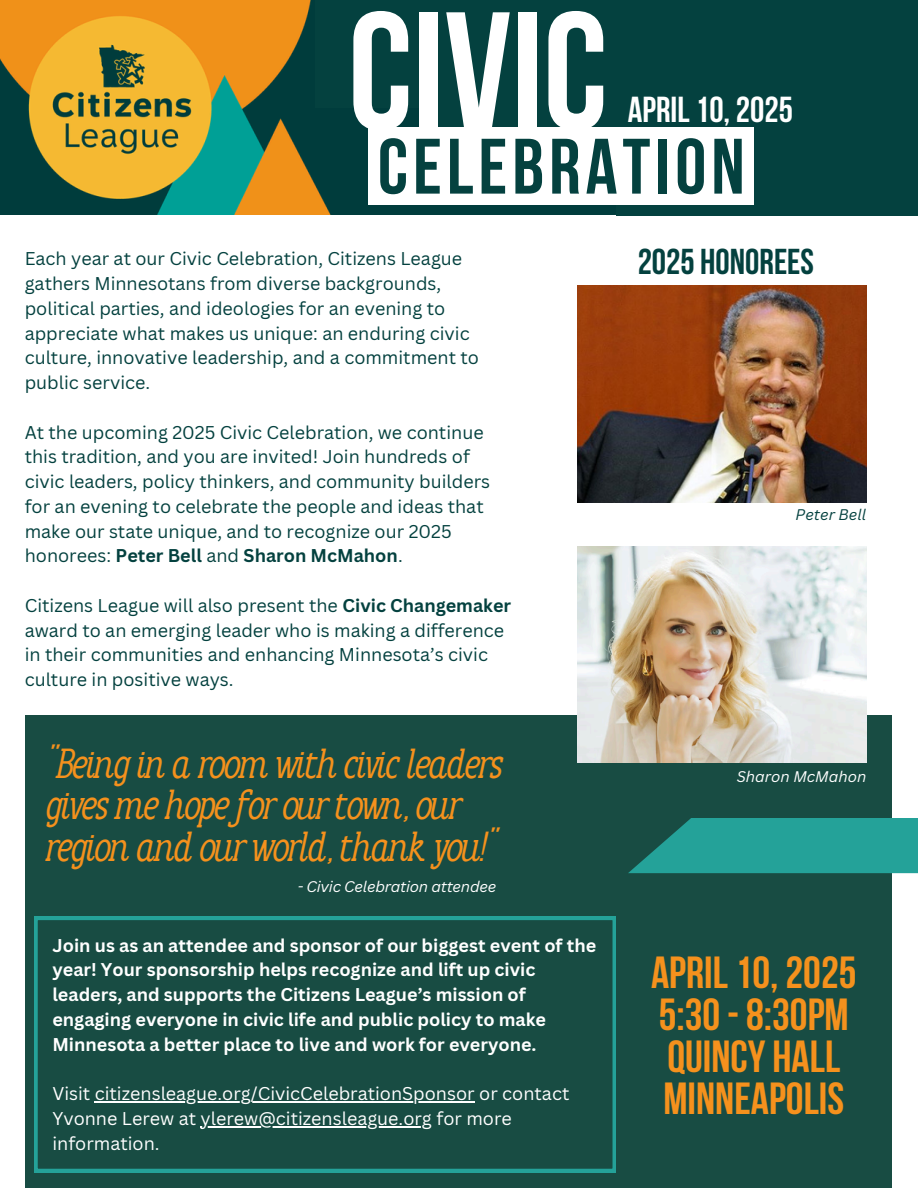
<style>
.page{position:relative;width:918px;height:1188px;background:#fff}
.page>*{position:absolute;margin:0;border:0;box-sizing:border-box;transform-origin:0 0}
.t1{font:700 167.1px "Bebas Neue";color:#fff}
.t2{font:700 78.3px "Bebas Neue";letter-spacing:.065em;color:#04413f}
.t3{font:700 44.85px/41.8px "Bebas Neue";color:#f5911d}
.t4{font:italic 42px/41.7px "Anicon Slab";letter-spacing:-.025em;color:#f5911d}
.t5{font:700 36px "Bebas Neue";color:#fff}
.t6{font:36px "Bebas Neue";color:#04413f}
.t7{font:18px/24.8px "Canva Sans";color:#04413f}
.t8{font:700 18px/24.8px "Canva Sans";color:#fff}
.t9{font:18px "Canva Sans";color:#fff}
.t10{font:italic 15px "Canva Sans";letter-spacing:-.015em;color:#fff}
.t11{font:italic 15px "Canva Sans";color:#04413f}
.s1{font-weight:700}
</style>
<div class="page">
<div style="left:25px;top:716px;width:866px;height:472px;background:#184c43"></div>
<img style="left:578px;top:546px;width:289px;height:216px">
<img style="left:578px;top:285px;width:289px;height:217px">
<img style="left:0;top:0;width:616px;height:215px">
<div style="left:316px;top:0;width:323px;height:108px;background:#04413f"></div>
<div style="left:433px;top:108px;width:205px;height:96px;background:#04413f"></div>
<div style="left:616px;top:0;width:302px;height:215px;background:#04413f"></div>
<div style="left:368px;top:128px;width:386px;height:77px;background:#fff"></div>
<svg style="left:34px;top:917px;width:582px;height:255px"></svg>
<svg style="left:628px;top:818px;width:290px;height:55px;background:#22988f"></svg>
<hr style="left:95px;top:1101px;width:380px;height:1px;background:#fff">
<hr style="left:201px;top:1126px;width:231px;height:1px;background:#fff">
<p class="t1" style="left:348px;top:4px;width:261px">CIVIC</p>
<h5 class="t2" style="left:378px;top:135px;width:368px">CELEBRATION</h5>
<h6 class="t5" style="left:628px;top:95px;width:167px">APRIL 10, 2025</h6>
<p class="t7" style="left:25px;top:246px;width:456px">Each year at our Civic Celebration, Citizens League gathers Minnesotans from diverse backgrounds, political parties, and ideologies for an evening to appreciate what makes us unique: an enduring civic culture, innovative leadership, and a commitment to public service.</p>
<p class="t7" style="left:25px;top:419px;width:467px">At the upcoming 2025 Civic Celebration, we continue this tradition, and you are invited! Join hundreds of civic leaders, policy thinkers, and community builders for an evening to celebrate the people and ideas that make our state unique, and to recognize our 2025 honorees: <span class="s1">Peter Bell</span> and <span class="s1">Sharon McMahon</span>.</p>
<p class="t7" style="left:25px;top:593px;width:488px">Citizens League will also present the <span class="s1">Civic Changemaker </span>award to an emerging leader who is making a difference in their communities and enhancing Minnesota’s civic culture in positive ways.</p>
<h2 class="t4" style="left:47px;top:743px;width:458px">"Being in a room with civic leaders gives me hopefor our town, our region and our world, thank you!"</h2>
<h1 class="t10" style="left:298px;top:876px;width:200px">- Civic Celebration attendee</h1>
<p class="t8" style="left:52px;top:932px;width:545px">Join us as an attendee and sponsor of our biggest event of the year! Your sponsorship helps recognize and lift up civic leaders, and supports the Citizens League’s mission of engaging everyone in civic life and public policy to make Minnesota a better place to live and work for everyone.</p>
<p class="t9" style="left:52px;top:1081px;width:518px">Visit citizensleague.org/CivicCelebrationSponsor or contact</p>
<p class="t9" style="left:52px;top:1106px;width:461px">Yvonne Lerew at ylerew@citizensleague.org for more</p>
<p class="t9" style="left:52px;top:1130px;width:109px">information.</p>
<p class="t6" style="left:638px;top:242px;width:178px">2025 HONOREES</p>
<p class="t11" style="left:796px;top:504px;width:72px">Peter Bell</p>
<h4 class="t10" style="left:737px;top:766px;width:131px">Sharon McMahon</h4>
<h3 class="t3" style="left:651px;top:956px;width:207px">APRIL10, 2025<br>5:30-8:30PM<br>QUINCY HALL<br>MINNEAPOLIS</h3>
</div>
